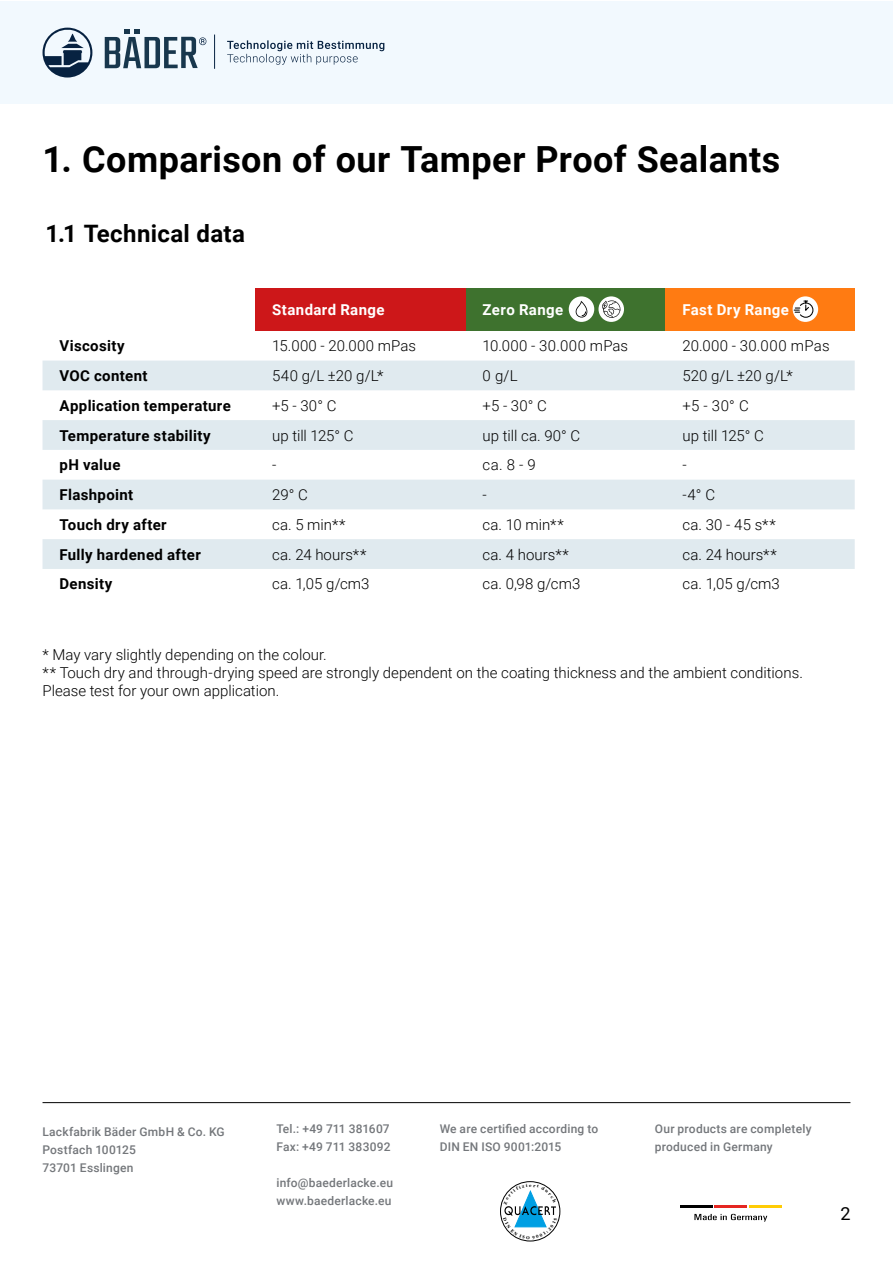
<style>
.page{position:relative;width:893px;height:1263px;background:#fff}
.page>*{position:absolute;margin:0;border:0;box-sizing:border-box;transform-origin:0 0}
.t1{font:700 36px "Roboto";letter-spacing:.01em;color:#000}
.t2{font:700 24px "Roboto";letter-spacing:.015em;color:#000}
.t3{font:18px "Roboto";color:#000}
.t4{font:300 15px/18px "Roboto";color:#000}
.t5{font:700 15px "Roboto";letter-spacing:.025em;color:#000}
.t6{font:700 15px "Roboto";letter-spacing:.025em;color:#fff}
.t7{font:300 15px "Roboto";letter-spacing:.02em;color:#000}
.t8{font:500 12px/18px "Roboto";letter-spacing:.02em;color:#74777b}
</style>
<div class="page">
<svg style="left:694px;top:1214px;width:73px;height:8px"></svg>
<hr style="left:680px;top:1205px;width:32px;height:3px;background:#000">
<hr style="left:715px;top:1205px;width:32px;height:3px;background:#e52621">
<hr style="left:749px;top:1205px;width:33px;height:3px;background:#ffcc05">
<div style="left:500px;top:1181px;width:60px;height:60px;border:1px solid #000;border-radius:50%"></div>
<hr style="left:43px;top:1102px;width:807px;height:1px;background:#000">
<div style="left:0;top:1px;width:893px;height:103px;background:#f2f9fe"></div>
<svg style="left:227px;top:40px;width:157px;height:25px"></svg>
<svg style="left:105px;top:30px;width:101px;height:38px"></svg>
<svg style="left:43px;top:28px;width:49px;height:50px"></svg>
<hr style="left:214px;top:35px;width:1px;height:34px;background:#072241">
<div style="left:255px;top:288px;width:211px;height:43px;background:#cd1719"></div>
<div style="left:466px;top:288px;width:199px;height:43px;background:#3e722e"></div>
<div style="left:665px;top:288px;width:190px;height:43px;background:#ff7b12"></div>
<svg style="left:43px;top:361px;width:812px;height:208px;fill:#e0eaef"></svg>
<div style="left:569px;top:296px;width:25px;height:26px;background:#fff;border-radius:50%"></div>
<svg style="left:576px;top:301px;width:11px;height:17px"></svg>
<div style="left:793px;top:296px;width:25px;height:26px;background:#fff;border-radius:50%"></div>
<svg style="left:793px;top:300px;width:21px;height:18px"></svg>
<svg style="left:598px;top:296px;width:26px;height:26px"></svg>
<svg style="left:602px;top:300px;width:18px;height:18px"></svg>
<svg style="left:503px;top:1183px;width:54px;height:56px"></svg>
<h1 class="t1" style="left:43px;top:134px;width:739px">1. Comparison of our Tamper Proof Sealants</h1>
<h2 class="t2" style="left:45px;top:217px;width:201px">1.1 Technical data</h2>
<p class="t6" style="left:272px;top:299px;width:114px">Standard Range</p>
<p class="t6" style="left:483px;top:299px;width:82px">Zero Range</p>
<p class="t6" style="left:682px;top:299px;width:108px">Fast Dry Range</p>
<p class="t5" style="left:60px;top:335px;width:67px">Viscosity</p>
<p class="t4" style="left:272px;top:336px;width:145px">15.000 - 20.000 mPas</p>
<p class="t7" style="left:483px;top:335px;width:147px">10.000 - 30.000 mPas</p>
<p class="t7" style="left:682px;top:335px;width:149px">20.000 - 30.000 mPas</p>
<p class="t5" style="left:60px;top:365px;width:90px">VOC content</p>
<p class="t4" style="left:272px;top:366px;width:113px">540 g/L ±20 g/L*</p>
<p class="t4" style="left:483px;top:366px;width:36px">0 g/L</p>
<p class="t4" style="left:682px;top:366px;width:112px">520 g/L ±20 g/L*</p>
<p class="t5" style="left:60px;top:395px;width:173px">Application temperature</p>
<p class="t4" style="left:272px;top:396px;width:66px">+5 - 30° C</p>
<p class="t4" style="left:483px;top:396px;width:66px">+5 - 30° C</p>
<p class="t4" style="left:682px;top:396px;width:68px">+5 - 30° C</p>
<p class="t5" style="left:60px;top:425px;width:153px">Temperature stability</p>
<p class="t4" style="left:272px;top:426px;width:83px">up till 125° C</p>
<p class="t4" style="left:483px;top:426px;width:99px">up till ca. 90° C</p>
<p class="t4" style="left:682px;top:426px;width:83px">up till 125° C</p>
<p class="t5" style="left:60px;top:454px;width:62px">pH value</p>
<p class="t4" style="left:272px;top:455px;width:6px">-</p>
<p class="t4" style="left:483px;top:455px;width:55px">ca. 8 - 9</p>
<p class="t4" style="left:682px;top:455px;width:6px">-</p>
<p class="t5" style="left:60px;top:484px;width:75px">Flashpoint</p>
<p class="t4" style="left:272px;top:485px;width:37px">29° C</p>
<p class="t4" style="left:483px;top:485px;width:6px">-</p>
<p class="t4" style="left:682px;top:485px;width:34px">-4° C</p>
<p class="t5" style="left:60px;top:514px;width:109px">Touch dry after</p>
<p class="t4" style="left:272px;top:515px;width:75px">ca. 5 min**</p>
<p class="t4" style="left:483px;top:515px;width:83px">ca. 10 min**</p>
<p class="t4" style="left:682px;top:515px;width:95px">ca. 30 - 45 s**</p>
<p class="t5" style="left:60px;top:544px;width:143px">Fully hardened after</p>
<p class="t4" style="left:272px;top:545px;width:96px">ca. 24 hours**</p>
<p class="t4" style="left:483px;top:545px;width:88px">ca. 4 hours**</p>
<p class="t4" style="left:682px;top:545px;width:96px">ca. 24 hours**</p>
<p class="t5" style="left:60px;top:573px;width:54px">Density</p>
<p class="t4" style="left:272px;top:574px;width:99px">ca. 1,05 g/cm3</p>
<p class="t4" style="left:483px;top:574px;width:99px">ca. 0,98 g/cm3</p>
<p class="t4" style="left:682px;top:574px;width:99px">ca. 1,05 g/cm3</p>
<p class="t4" style="left:43px;top:645px;width:762px">* May vary slightly depending on the colour.<br>** Touch dry and through-drying speed are strongly dependent on the coating thickness and the ambient conditions.<br>Please test for your own application.</p>
<p class="t8" style="left:43px;top:1122px;width:184px">Lackfabrik Bäder GmbH &amp; Co. KG<br>Postfach 100125<br>73701 Esslingen</p>
<p class="t8" style="left:440px;top:1119px;width:160px">We are certified according to<br>DIN EN ISO 9001:2015</p>
<p class="t8" style="left:655px;top:1119px;width:158px">Our products are completely produced in Germany</p>
<p class="t8" style="left:276px;top:1119px;width:116px">Tel.: +49 711 381607<br>Fax: +49 711 383092</p>
<p class="t8" style="left:276px;top:1173px;width:118px">info@baederlacke.eu www.baederlacke.eu</p>
<p class="t3" style="left:840px;top:1201px;width:12px">2</p>
</div>
